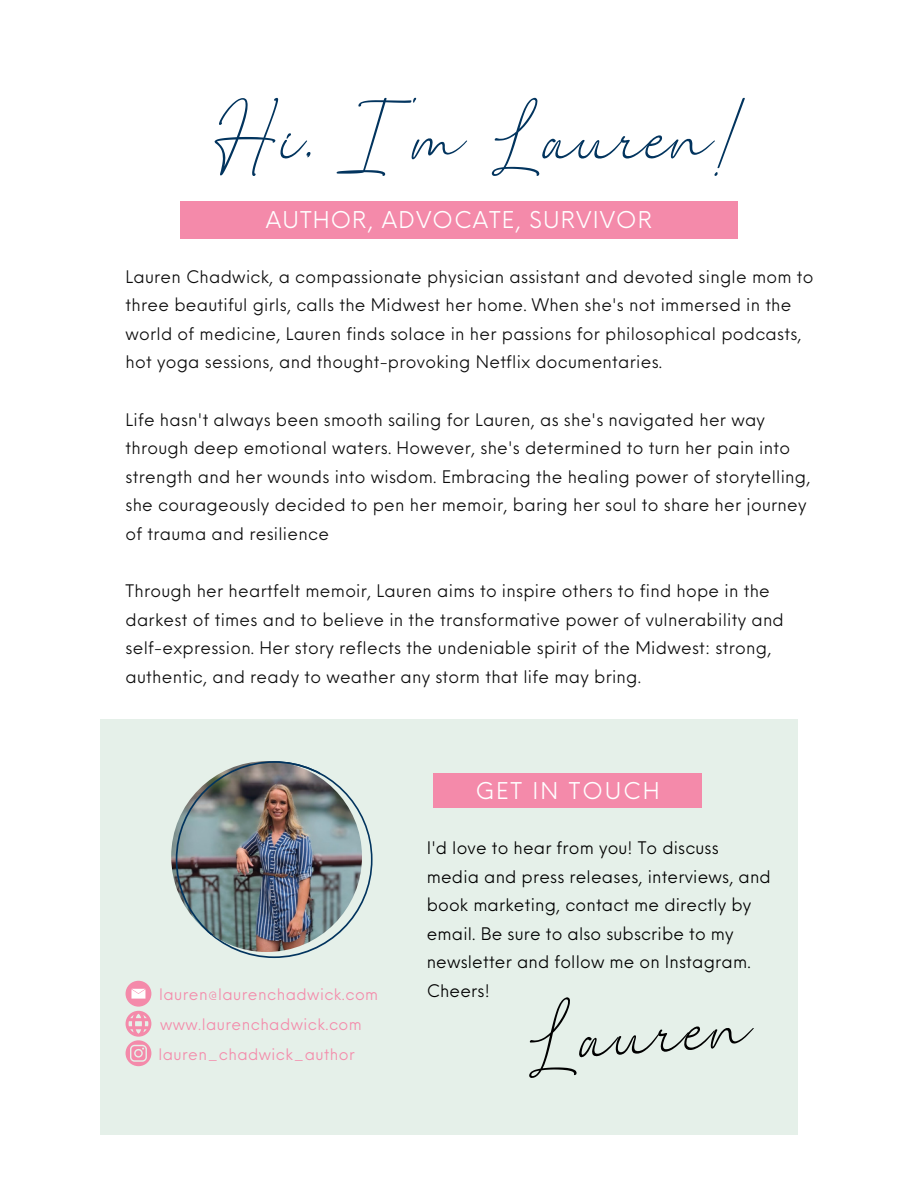
<style>
.page{position:relative;width:918px;height:1188px;background:#fff}
.page>*{position:absolute;margin:0;border:0;box-sizing:border-box;transform-origin:0 0}
.t1{font:161.7px "The Bigmaker";letter-spacing:.005em;color:#02345e}
.t2{font:161.7px "The Bigmaker";color:#000}
.t3{font:22.5px "Neue Einstellung";letter-spacing:.05em;color:#fff}
.t4{font:22.5px "Neue Einstellung";letter-spacing:.09em;color:#fff}
.t5{font:16.95px/28.5px "Neue Einstellung";letter-spacing:.015em;color:#0c0c0c}
.t6{font:16.95px/28.5px "Neue Einstellung";letter-spacing:.01em;color:#000}
.t7{font:15.45px "Neue Einstellung";letter-spacing:.03em;color:#f48aaa}
</style>
<div class="page">
<div style="left:180px;top:201px;width:558px;height:38px;background:#f48aaa"></div>
<div style="left:100px;top:720px;width:697px;height:415px;background:#e5f0e9"></div>
<img style="left:176px;top:761px;width:197px;height:197px">
<div style="left:433px;top:774px;width:269px;height:34px;background:#f48aaa"></div>
<div style="left:126px;top:981px;width:25px;height:26px;background:#f48aaa;border-radius:50%"></div>
<svg style="left:131px;top:989px;width:14px;height:10px"></svg>
<svg style="left:126px;top:1011px;width:25px;height:55px"></svg>
<p class="t1" style="left:214px;top:62px;width:533px">Hi, I'mLauren!</p>
<p class="t3" style="left:266px;top:200px;width:388px">AUTHOR, ADVOCATE, SURVIVOR</p>
<p class="t5" style="left:126px;top:260px;width:690px">Lauren Chadwick, a compassionate physician assistant and devoted single mom to three beautiful girls, calls the Midwest her home. When she's not immersed in the world of medicine, Lauren finds solace in her passions for philosophical podcasts, hot yoga sessions, and thought-provoking Netflix documentaries.</p>
<p class="t5" style="left:126px;top:403px;width:687px">Life hasn't always been smooth sailing for Lauren, as she's navigated her way through deep emotional waters. However, she's determined to turn her pain into strength and her wounds into wisdom. Embracing the healing power of storytelling, she courageously decided to pen her memoir, baring her soul to share her journey of trauma and resilience</p>
<p class="t5" style="left:126px;top:575px;width:660px">Through her heartfelt memoir, Lauren aims to inspire others to find hope in the darkest of times and to believe in the transformative power of vulnerability and self-expression. Her story reflects the undeniable spirit of the Midwest: strong, authentic, and ready to weather any storm that life may bring.</p>
<p class="t7" style="left:159px;top:981px;width:221px">lauren@laurenchadwick.com</p>
<p class="t7" style="left:160px;top:1011px;width:203px">www.laurenchadwick.com</p>
<p class="t7" style="left:158px;top:1041px;width:198px">lauren_chadwick_author</p>
<p class="t4" style="left:476px;top:770px;width:186px">GET IN TOUCH</p>
<p class="t6" style="left:427px;top:832px;width:346px">I'd love to hear from you! To discuss media and press releases, interviews, and book marketing, contact me directly by email. Be sure to also subscribe to my newsletter and follow me on Instagram.<br>Cheers!</p>
<p class="t2" style="left:521px;top:965px;width:228px;rotate:-4deg">Lauren</p>
</div>
